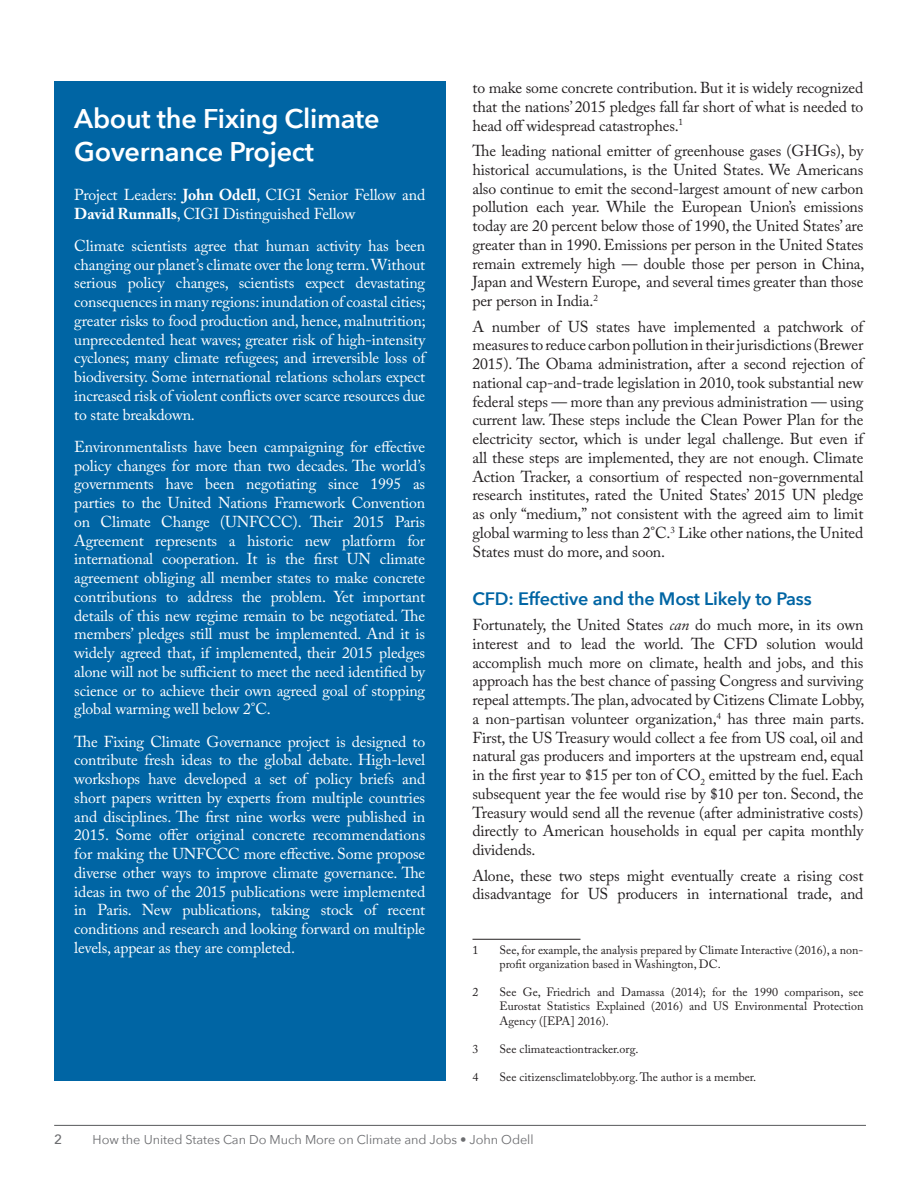
<style>
.page{position:relative;width:918px;height:1188px;background:#fff}
.page>*{position:absolute;margin:0;border:0;box-sizing:border-box;transform-origin:0 0}
.Heading_1{font:600 27px/32.4px "Avenir Next";letter-spacing:-.01em;color:#fff}
.Heading_2{font:600 18px "Avenir Next";letter-spacing:-.01em;color:#0065a4}
.Body_Text{font:15.75px/18.8px "Adobe Caslon Pro";letter-spacing:-.01em;color:#231f20;text-align:justify}
.Body_Text-2{font:15.75px/18.8px "Adobe Caslon Pro";letter-spacing:-.01em;color:#fff;text-align:justify}
.Page_Number{font:500 13.5px "Avenir Next";color:#6c6d70}
.Page_Number-2{font:12.75px "Avenir Next";letter-spacing:-.005em;color:#6c6d70}
.Footnote_text{font:12px/14.4px "Adobe Caslon Pro";color:#231f20}
.s1{font-weight:700}
.s2{font-style:italic}
</style>
<div class="page">
<hr style="left:54px;top:1125px;width:812px;height:1px;background:#57585a">
<hr style="left:472px;top:939px;width:108px;height:1px;background:#231f20">
<div style="left:54px;top:81px;width:392px;height:1000px;background:#0065a4"></div>
<p class="Heading_1" style="left:74px;top:102px;width:307px">About the Fixing Climate<br>Governance Project</p>
<p class="Body_Text-2" style="left:74px;top:185px;width:353px">Project Leaders: <span class="s1">John Odell</span>, CIGI Senior Fellow and<br><span class="s1">David Runnalls</span>, CIGI Distinguished Fellow</p>
<p class="Body_Text-2" style="left:74px;top:236px;width:353px">Climate scientists agree that human activity has been changing our planet’s climate over the long term. Without serious policy changes, scientists expect devastating consequences in many regions: inundation of coastal cities; greater risks to food production and, hence, malnutrition; unprecedented heat waves; greater risk of high-intensity cyclones; many climate refugees; and irreversible loss of biodiversity. Some international relations scholars expect increased risk of violent conflicts over scarce resources due to state breakdown.</p>
<p class="Body_Text-2" style="left:74px;top:437px;width:353px">Environmentalists have been campaigning for effective policy changes for more than two decades. The world’s governments have been negotiating since 1995 as parties to the United Nations Framework Convention on Climate Change (UNFCCC). Their 2015 Paris Agreement represents a historic new platform for international cooperation. It is the first UN climate agreement obliging all member states to make concrete contributions to address the problem. Yet important details of this new regime remain to be negotiated. The members’ pledges still must be implemented. And it is widely agreed that, if implemented, their 2015 pledges alone will not be sufficient to meet the need identified by science or to achieve their own agreed goal of stopping global warming well below 2°C.</p>
<p class="Body_Text-2" style="left:74px;top:732px;width:353px">The Fixing Climate Governance project is designed to contribute fresh ideas to the global debate. High-level workshops have developed a set of policy briefs and short papers written by experts from multiple countries and disciplines. The first nine works were published in 2015. Some offer original concrete recommendations for making the UNFCCC more effective. Some propose diverse other ways to improve climate governance. The ideas in two of the 2015 publications were implemented in Paris. New publications, taking stock of recent conditions and research and looking forward on multiple levels, appear as they are completed.</p>
<p class="Body_Text" style="left:472px;top:78px;width:392px">to make some concrete contribution. But it is widely recognized that the nations’ 2015 pledges fall far short of what is needed to head off widespread catastrophes.<sup>1</sup></p>
<p class="Body_Text" style="left:472px;top:141px;width:394px">The leading national emitter of greenhouse gases (GHGs), by historical accumulations, is the United States. We Americans also continue to emit the second-largest amount of new carbon pollution each year. While the European Union’s emissions today are 20 percent below those of 1990, the United States’ are greater than in 1990. Emissions per person in the United States remain extremely high — double those per person in China, Japan and Western Europe, and several times greater than those per person in India.<sup>2</sup></p>
<p class="Body_Text" style="left:472px;top:317px;width:392px">A number of US states have implemented a patchwork of measures to reduce carbon pollution in their jurisdictions (Brewer 2015). The Obama administration, after a second rejection of national cap-and-trade legislation in 2010, took substantial new federal steps — more than any previous administration — using current law. These steps include the Clean Power Plan for the electricity sector, which is under legal challenge. But even if all these steps are implemented, they are not enough. Climate Action Tracker, a consortium of respected non-governmental research institutes, rated the United States’ 2015 UN pledge as only “medium,” not consistent with the agreed aim to limit global warming to less than 2°C.<sup>3</sup> Like other nations, the United States must do more, and soon.</p>
<p class="Heading_2" style="left:472px;top:583px;width:341px">CFD: Effective and the Most Likely to Pass</p>
<p class="Body_Text" style="left:472px;top:615px;width:394px">Fortunately, the United States <span class="s2">can</span> do much more, in its own interest and to lead the world. The CFD solution would accomplish much more on climate, health and jobs, and this approach has the best chance of passing Congress and surviving repeal attempts. The plan, advocated by Citizens Climate Lobby, a non-partisan volunteer organization,<sup>4</sup> has three main parts.<br>First, the US Treasury would collect a fee from US coal, oil and natural gas producers and importers at the upstream end, equal in the first year to $15 per ton of CO<sub>2</sub> emitted by the fuel. Each subsequent year the fee would rise by $10 per ton. Second, the Treasury would send all the revenue (after administrative costs) directly to American households in equal per capita monthly dividends.</p>
<p class="Body_Text" style="left:472px;top:866px;width:392px">Alone, these two steps might eventually create a rising cost disadvantage for US producers in international trade, and</p>
<p class="Footnote_text" style="left:472px;top:942px;width:7px">1</p>
<p class="Footnote_text" style="left:500px;top:942px;width:365px">See, for example, the analysis prepared by Climate Interactive (2016), a non&shy;profit organization based in Washington, DC.</p>
<p class="Footnote_text" style="left:472px;top:985px;width:7px">2</p>
<p class="Footnote_text" style="left:500px;top:985px;width:365px;text-align:justify">See Ge, Friedrich and Damassa (2014); for the 1990 comparison, see Eurostat Statistics Explained (2016) and US Environmental Protection Agency ([EPA] 2016).</p>
<p class="Footnote_text" style="left:472px;top:1041px;width:7px">3</p>
<p class="Footnote_text" style="left:500px;top:1041px;width:140px">See climateactiontracker.org.</p>
<p class="Footnote_text" style="left:472px;top:1069px;width:7px">4</p>
<p class="Footnote_text" style="left:500px;top:1069px;width:258px">See citizensclimatelobby.org. The author is a member.</p>
<p class="Page_Number" style="left:54px;top:1128px;width:10px">2</p>
<p class="Page_Number-2" style="left:93px;top:1129px;width:443px">How the United States Can Do Much More on Climate and Jobs • John Odell</p>
</div>
